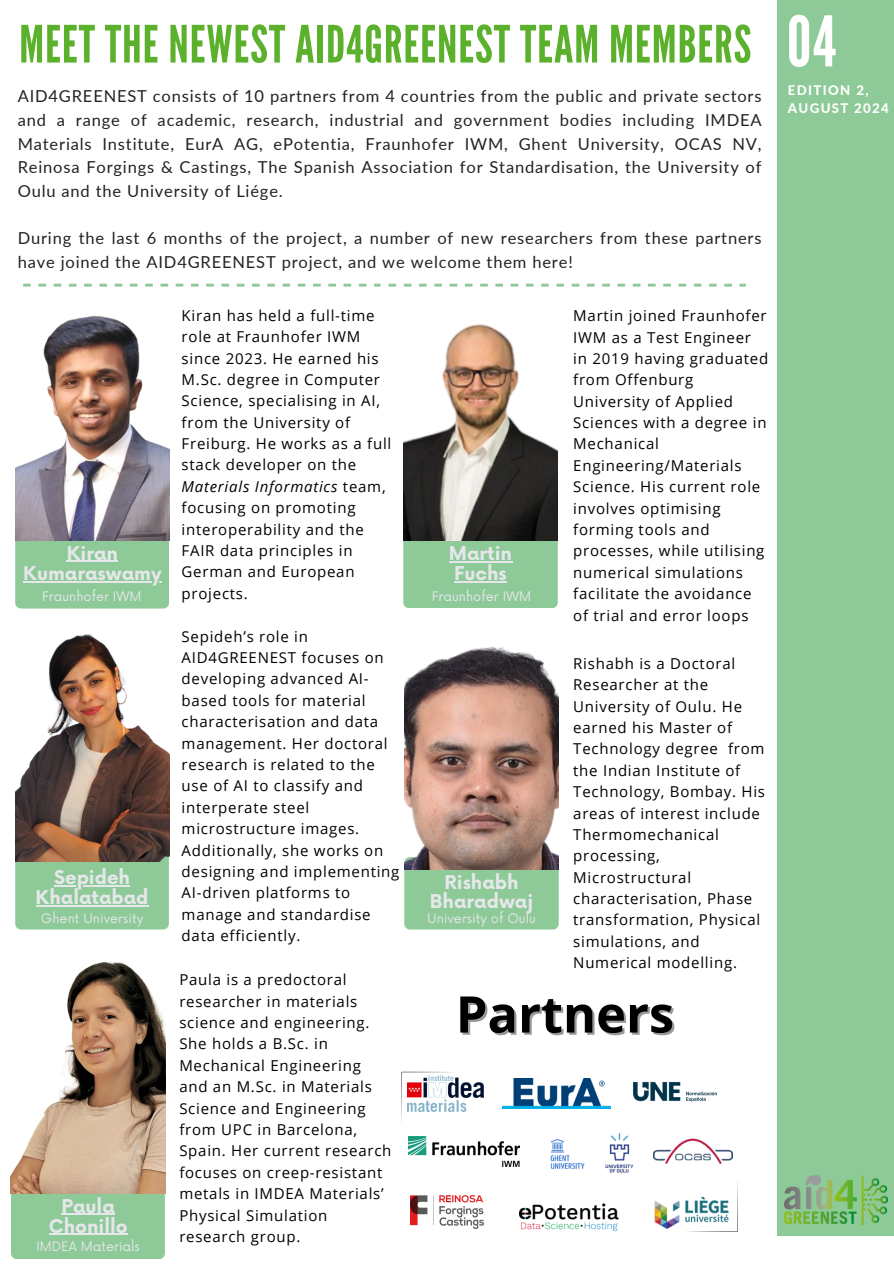
<style>
.page{position:relative;width:894px;height:1264px;background:#fff}
.page>*{position:absolute;margin:0;border:0;box-sizing:border-box;transform-origin:0 0}
.t1{font:69.45px "League Gothic";color:#fff}
.t2{font:51.3px "League Gothic";letter-spacing:.02em;color:#5bb12c}
.t3{font:700 50.55px "Open Sans";color:#000}
.t4{font:700 18.6px/20.2px "Now";color:#e5e7ea;text-align:center}
.t5{font:16.5px/23.7px "Lato";letter-spacing:.05em;color:#222;text-align:justify}
.t6{font:15px/21.3px "Open Sans";letter-spacing:.05em;color:#000}
.t7{font:800 13.2px/18px "Lato";letter-spacing:.1em;color:#fff}
.t8{font:12.9px "Now";color:#e5e7ea}
.s1{font-style:italic}
</style>
<div class="page">
<div style="left:777px;top:0;width:116px;height:1235px;background:#8ec998"></div>
<img style="left:784px;top:1175px;width:103px;height:49px">
<div style="left:15px;top:518px;width:154px;height:90px;background:#8ec998;border-radius:6px"></div>
<div style="left:404px;top:857px;width:154px;height:72px;background:#8ec998;border-radius:6px"></div>
<div style="left:403px;top:509px;width:154px;height:99px;background:#8ec998;border-radius:6px"></div>
<img style="left:403px;top:324px;width:154px;height:216px">
<div style="left:15px;top:824px;width:154px;height:105px;background:#8ec998;border-radius:6px"></div>
<img style="left:15px;top:634px;width:154px;height:227px">
<img style="left:15px;top:315px;width:154px;height:225px">
<img style="left:404px;top:646px;width:154px;height:223px">
<div style="left:11px;top:1186px;width:154px;height:73px;background:#8ec998;border-radius:6px"></div>
<img style="left:11px;top:961px;width:154px;height:232px">
<svg style="left:374px;top:284px;width:6px;height:2px"></svg>
<svg style="left:359px;top:284px;width:7px;height:2px"></svg>
<svg style="left:343px;top:284px;width:8px;height:2px"></svg>
<svg style="left:328px;top:284px;width:8px;height:2px"></svg>
<svg style="left:313px;top:284px;width:7px;height:2px"></svg>
<svg style="left:298px;top:284px;width:7px;height:2px"></svg>
<svg style="left:282px;top:284px;width:8px;height:2px"></svg>
<svg style="left:267px;top:284px;width:8px;height:2px"></svg>
<svg style="left:252px;top:284px;width:7px;height:2px"></svg>
<svg style="left:237px;top:284px;width:7px;height:2px"></svg>
<svg style="left:221px;top:284px;width:8px;height:2px"></svg>
<svg style="left:206px;top:284px;width:8px;height:2px"></svg>
<svg style="left:191px;top:284px;width:7px;height:2px"></svg>
<svg style="left:176px;top:284px;width:7px;height:2px"></svg>
<svg style="left:160px;top:284px;width:8px;height:2px"></svg>
<svg style="left:145px;top:284px;width:8px;height:2px"></svg>
<svg style="left:130px;top:284px;width:7px;height:2px"></svg>
<svg style="left:115px;top:284px;width:7px;height:2px"></svg>
<svg style="left:99px;top:284px;width:8px;height:2px"></svg>
<svg style="left:84px;top:284px;width:8px;height:2px"></svg>
<svg style="left:69px;top:284px;width:7px;height:2px"></svg>
<svg style="left:54px;top:284px;width:7px;height:2px"></svg>
<svg style="left:38px;top:284px;width:8px;height:2px"></svg>
<svg style="left:23px;top:284px;width:8px;height:2px"></svg>
<hr style="left:67px;top:561px;width:51px;height:1px;background:#e5e7ea">
<hr style="left:23px;top:581px;width:138px;height:1px;background:#e5e7ea">
<hr style="left:449px;top:561px;width:63px;height:1px;background:#e5e7ea">
<hr style="left:454px;top:581px;width:52px;height:1px;background:#e5e7ea">
<hr style="left:54px;top:885px;width:76px;height:1px;background:#e5e7ea">
<hr style="left:36px;top:905px;width:112px;height:1px;background:#e5e7ea">
<hr style="left:61px;top:1213px;width:54px;height:1px;background:#e5e7ea">
<hr style="left:49px;top:1233px;width:78px;height:1px;background:#e5e7ea">
<svg style="left:739px;top:284px;width:6px;height:2px"></svg>
<svg style="left:724px;top:284px;width:7px;height:2px"></svg>
<svg style="left:709px;top:284px;width:7px;height:2px"></svg>
<svg style="left:693px;top:284px;width:8px;height:2px"></svg>
<svg style="left:678px;top:284px;width:8px;height:2px"></svg>
<svg style="left:663px;top:284px;width:7px;height:2px"></svg>
<svg style="left:648px;top:284px;width:7px;height:2px"></svg>
<svg style="left:632px;top:284px;width:8px;height:2px"></svg>
<svg style="left:617px;top:284px;width:8px;height:2px"></svg>
<svg style="left:602px;top:284px;width:7px;height:2px"></svg>
<svg style="left:587px;top:284px;width:7px;height:2px"></svg>
<svg style="left:571px;top:284px;width:8px;height:2px"></svg>
<svg style="left:556px;top:284px;width:8px;height:2px"></svg>
<svg style="left:541px;top:284px;width:7px;height:2px"></svg>
<svg style="left:526px;top:284px;width:7px;height:2px"></svg>
<svg style="left:510px;top:284px;width:8px;height:2px"></svg>
<svg style="left:495px;top:284px;width:8px;height:2px"></svg>
<svg style="left:480px;top:284px;width:7px;height:2px"></svg>
<svg style="left:464px;top:284px;width:8px;height:2px"></svg>
<svg style="left:449px;top:284px;width:8px;height:2px"></svg>
<svg style="left:434px;top:284px;width:8px;height:2px"></svg>
<svg style="left:419px;top:284px;width:7px;height:2px"></svg>
<svg style="left:403px;top:284px;width:8px;height:2px"></svg>
<svg style="left:388px;top:284px;width:8px;height:2px"></svg>
<img style="left:410px;top:1195px;width:73px;height:33px">
<img style="left:408px;top:1136px;width:111px;height:30px">
<img style="left:653px;top:1138px;width:79px;height:27px">
<img style="left:502px;top:1078px;width:108px;height:29px">
<img style="left:455px;top:1077px;width:29px;height:34px">
<img style="left:605px;top:1133px;width:29px;height:40px">
<img style="left:550px;top:1138px;width:35px;height:30px">
<img style="left:654px;top:1200px;width:26px;height:29px">
<img style="left:633px;top:1081px;width:84px;height:21px">
<img style="left:519px;top:1203px;width:100px;height:28px">
<svg style="left:401px;top:1071px;width:54px;height:51px"></svg>
<svg style="left:685px;top:1197px;width:44px;height:26px"></svg>
<p class="t2" style="left:19px;top:15px;width:733px">MEET THE NEWEST AID4GREENEST TEAM MEMBERS</p>
<h4 class="t5" style="left:18px;top:84px;width:745px">AID4GREENEST consists of 10 partners from 4 countries from the public and private sectors and a range of academic, research, industrial and government bodies including IMDEA Materials Institute, EurA AG, ePotentia, Fraunhofer IWM, Ghent University, OCAS NV, Reinosa Forgings &amp; Castings, The Spanish Association for Standardisation, the University of Oulu and the University of Liége.</h4>
<h4 class="t5" style="left:18px;top:226px;width:745px">During the last 6 months of the project, a number of new researchers from these partners have joined the AID4GREENEST project, and we welcome them here!</h4>
<h3 class="t4" style="left:67px;top:544px;width:53px">Kiran</h3>
<p class="t4" style="left:23px;top:564px;width:140px">Kumaraswamy</p>
<h3 class="t8" style="left:42px;top:589px;width:101px">Fraunhofer IWM</h3>
<h3 class="t4" style="left:36px;top:868px;width:114px">Sepideh<br>Khalatabad</h3>
<p class="t8" style="left:41px;top:911px;width:104px">Ghent University</p>
<h4 class="t4" style="left:49px;top:1196px;width:80px">Paula<br>Chonillo</h4>
<h2 class="t8" style="left:36px;top:1239px;width:105px">IMDEA Materials</h2>
<h4 class="t6" style="left:181px;top:304px;width:211px">Kiran has held a full-time role at Fraunhofer IWM since 2023. He earned his<br>M.Sc. degree in Computer<br>Science, specialising in AI, from the University of<br>Freiburg. He works as a full stack developer on the<br><span class="s1">Materials Informatics</span> team, focusing on promoting interoperability and the<br>FAIR data principles in<br>German and European projects.</h4>
<h4 class="t6" style="left:573px;top:305px;width:196px">Martin joined Fraunhofer<br>IWM as a Test Engineer in 2019 having graduated from Offenburg<br>University of Applied<br>Sciences with a degree in<br>Mechanical<br>Engineering/Materials<br>Science. His current role involves optimising forming tools and processes, while utilising numerical simulations facilitate the avoidance of trial and error loops</h4>
<h4 class="t6" style="left:181px;top:625px;width:219px">Sepideh’s role in<br>AID4GREENEST focuses on developing advanced AI&shy;based tools for material characterisation and data management. Her doctoral research is related to the use of AI to classify and interperate steel microstructure images.<br>Additionally, she works on designing and implementing<br>AI-driven platforms to manage and standardise data efficiently.</h4>
<p class="t4" style="left:449px;top:544px;width:65px;text-align:left">Martin<br>Fuchs</p>
<h4 class="t8" style="left:431px;top:589px;width:101px">Fraunhofer IWM</h4>
<h3 class="t6" style="left:573px;top:652px;width:193px">Rishabh is a Doctoral<br>Researcher at the<br>University of Oulu. He earned his Master of<br>Technology degree from the Indian Institute of<br>Technology, Bombay. His areas of interest include<br>Thermomechanical processing,<br>Microstructural characterisation, Phase transformation, Physical simulations, and<br>Numerical modelling.</h3>
<h3 class="t4" style="left:430px;top:873px;width:105px;line-height:19.6px">Rishabh<br>Bharadwaj</h3>
<p class="t8" style="left:427px;top:911px;width:110px">University of Oulu</p>
<p class="t6" style="left:179px;top:968px;width:213px">Paula is a predoctoral researcher in materials science and engineering.<br>She holds a B.Sc. in<br>Mechanical Engineering and an M.Sc. in Materials<br>Science and Engineering from UPC in Barcelona,<br>Spain. Her current research focuses on creep-resistant metals in IMDEA Materials’<br>Physical Simulation research group.</p>
<p class="t3" style="left:455px;top:978px;width:220px">Partners</p>
<p class="t1" style="left:786px;top:1px;width:51px">04</p>
<p class="t7" style="left:787px;top:80px;width:102px">EDITION 2,<br>AUGUST 2024</p>
</div>
